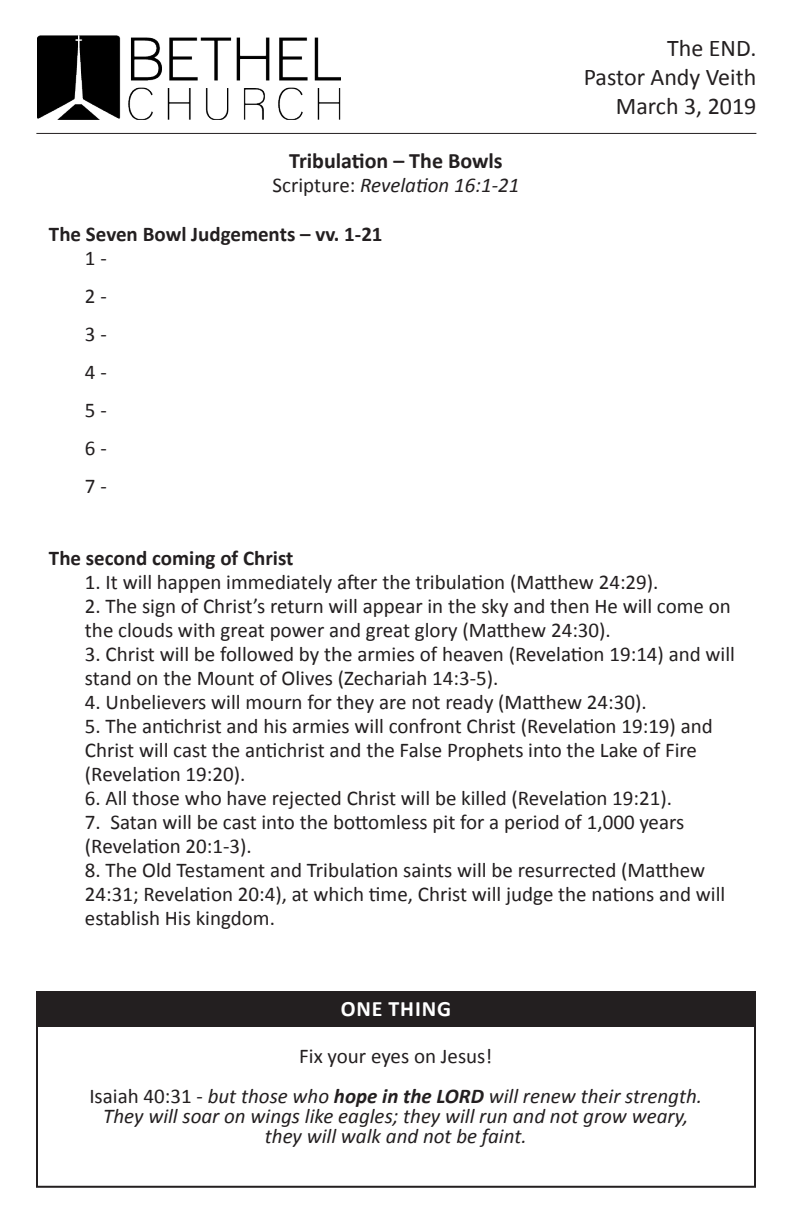
<style>
.page{position:relative;width:792px;height:1224px;background:#fff}
.page>*{position:absolute;margin:0;border:0;box-sizing:border-box;transform-origin:0 0}
.t1{font:24px "Calibri";color:#231f20}
.t2{font:700 22px "Calibri";color:#231f20}
.t3{font:700 22px "Calibri";letter-spacing:.04em;color:#fff}
.t4{font:21px/24px "Calibri";color:#231f20}
.t5{font:italic 21px/20px "Calibri";color:#231f20;text-align:center}
.t6{font:700 21px "Calibri";color:#231f20}
.s1{font-style:normal}
.s2{font-weight:700}
</style>
<div class="page">
<hr style="left:36px;top:133px;width:720px;height:1px;background:#231f20">
<img style="left:37px;top:36px;width:303px;height:83px">
<div style="left:36px;top:992px;width:720px;height:35px;background:#231f20"></div>
<div style="left:36px;top:991px;width:720px;height:197px;border:2px solid #231f20"></div>
<p class="t2" style="left:289px;top:147px;width:215px">Tribulation – The Bowls</p>
<p class="t5" style="left:273px;top:175px;width:248px"><span class="s1">Scripture:</span> Revelation 16:1-21</p>
<p class="t6" style="left:49px;top:221px;width:335px">The Seven Bowl Judgements – vv. 1-21</p>
<p class="t4" style="left:85px;top:246px;width:23px">1 -</p>
<p class="t4" style="left:85px;top:284px;width:23px">2 -</p>
<p class="t4" style="left:85px;top:322px;width:23px">3 -</p>
<p class="t4" style="left:85px;top:360px;width:23px">4 -</p>
<p class="t4" style="left:85px;top:398px;width:23px">5 -</p>
<p class="t4" style="left:85px;top:436px;width:23px">6 -</p>
<p class="t4" style="left:85px;top:474px;width:23px">7 -</p>
<p class="t1" style="left:667px;top:33px;width:91px">The END.</p>
<p class="t1" style="left:584px;top:62px;width:174px">Pastor Andy Veith</p>
<p class="t1" style="left:616px;top:90px;width:142px">March 3, 2019</p>
<p class="t6" style="left:49px;top:545px;width:246px">The second coming of Christ</p>
<p class="t4" style="left:85px;top:570px;width:575px">1. It will happen immediately after the tribulation (Matthew 24:29).</p>
<p class="t4" style="left:85px;top:594px;width:647px">2. The sign of Christ’s return will appear in the sky and then He will come on the clouds with great power and great glory (Matthew 24:30).</p>
<p class="t4" style="left:85px;top:642px;width:652px">3. Christ will be followed by the armies of heaven (Revelation 19:14) and will stand on the Mount of Olives (Zechariah 14:3-5).</p>
<p class="t4" style="left:85px;top:690px;width:563px">4. Unbelievers will mourn for they are not ready (Matthew 24:30).</p>
<p class="t4" style="left:85px;top:714px;width:629px">5. The antichrist and his armies will confront Christ (Revelation 19:19) and<br>Christ will cast the antichrist and the False Prophets into the Lake of Fire (Revelation 19:20).</p>
<p class="t4" style="left:85px;top:786px;width:589px">6. All those who have rejected Christ will be killed (Revelation 19:21).</p>
<p class="t4" style="left:85px;top:810px;width:601px">7. Satan will be cast into the bottomless pit for a period of 1,000 years (Revelation 20:1-3).</p>
<p class="t4" style="left:85px;top:858px;width:642px">8. The Old Testament and Tribulation saints will be resurrected (Matthew<br>24:31; Revelation 20:4), at which time, Christ will judge the nations and will establish His kingdom.</p>
<p class="t3" style="left:341px;top:995px;width:112px">ONE THING</p>
<p class="t4" style="left:299px;top:1044px;width:195px">Fix your eyes on Jesus!</p>
<p class="t5" style="left:89px;top:1085px;width:614px"><span class="s1">Isaiah 40:31 -</span> but those who <span class="s2">hope in the LORD</span> will renew their strength.<br>They will soar on wings like eagles; they will run and not grow weary, they will walk and not be faint.</p>
</div>
